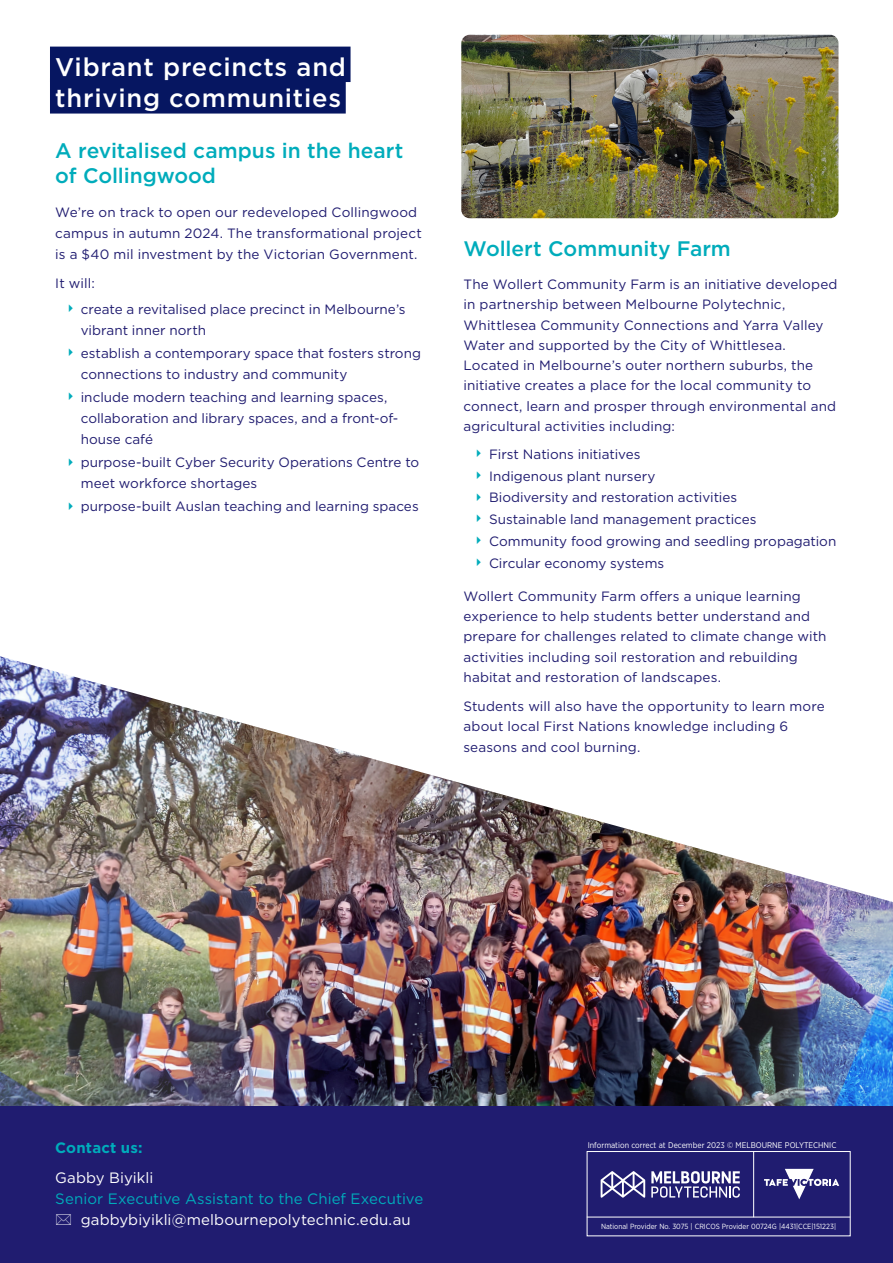
<style>
.page{position:relative;width:893px;height:1263px;background:#fff}
.page>*{position:absolute;margin:0;border:0;box-sizing:border-box;transform-origin:0 0}
._002_1_Page_Heading{font:500 25.5px "Gotham";letter-spacing:.03em;color:#fff}
._002_0_Section_Heading{font:500 21px/25.2px "Gotham";color:#00acbb}
._004_0_Paragraph{font:15px "Gotham";letter-spacing:.005em;color:#fff}
._004_0_Paragraph-2{font:15px "Gotham";color:#00acbb}
._004_0_Paragraph-3{font:700 15px "Gotham";letter-spacing:.01em;color:#00acbb}
._004_0_Paragraph-4{font:13.5px/20.2px "Gotham";letter-spacing:.005em;color:#201c70}
.t1{font:8.25px "Gotham Narrow";color:#fff}
.t2{font:7.5px "Gotham Narrow";color:#fff}
</style>
<div class="page">
<img style="left:0;top:656px;width:893px;height:450px">
<div style="left:0;top:1106px;width:893px;height:157px;background:#201c70"></div>
<div style="left:50px;top:47px;width:301px;height:35px;background:#061661"></div>
<div style="left:50px;top:78px;width:296px;height:36px;background:#061661"></div>
<img style="left:461px;top:35px;width:377px;height:183px">
<div style="left:587px;top:1151px;width:263px;height:85px;border:1px solid #fff"></div>
<hr style="left:753px;top:1151px;width:1px;height:66px;background:#fff">
<hr style="left:587px;top:1217px;width:263px;height:1px;background:#fff">
<svg style="left:651px;top:1171px;width:89px;height:27px"></svg>
<svg style="left:601px;top:1171px;width:44px;height:27px"></svg>
<svg style="left:764px;top:1169px;width:75px;height:30px"></svg>
<p class="_002_1_Page_Heading" style="left:55px;top:50px;width:292px">Vibrant precincts and</p>
<p class="_002_1_Page_Heading" style="left:55px;top:81px;width:287px">thriving communities</p>
<p class="_002_0_Section_Heading" style="left:55px;top:138px;width:350px">A revitalised campus in the heart of Collingwood</p>
<p class="_004_0_Paragraph-4" style="left:55px;top:201px;width:368px;line-height:21px">We’re on track to open our redeveloped Collingwood campus in autumn 2024. The transformational project is a $40 mil investment by the Victorian Government.</p>
<p class="_004_0_Paragraph-4" style="left:55px;top:273px;width:41px">It will:</p>
<p class="_004_0_Paragraph-4" style="left:81px;top:298px;width:326px;line-height:21px">create a revitalised place precinct in Melbourne’s vibrant inner north</p>
<p class="_004_0_Paragraph-4" style="left:81px;top:342px;width:342px;line-height:21px">establish a contemporary space that fosters strong connections to industry and community</p>
<p class="_004_0_Paragraph-4" style="left:81px;top:386px;width:319px;line-height:21px">include modern teaching and learning spaces, collaboration and library spaces, and a front-of&shy;house café</p>
<p class="_004_0_Paragraph-4" style="left:81px;top:451px;width:340px;line-height:21px">purpose-built Cyber Security Operations Centre to meet workforce shortages</p>
<p class="_004_0_Paragraph-4" style="left:81px;top:496px;width:339px">purpose-built Auslan teaching and learning spaces</p>
<p class="_002_0_Section_Heading" style="left:463px;top:236px;width:269px">Wollert Community Farm</p>
<p class="_004_0_Paragraph-4" style="left:463px;top:274px;width:375px">The Wollert Community Farm is an initiative developed in partnership between Melbourne Polytechnic, Whittlesea Community Connections and Yarra Valley Water and supported by the City of Whittlesea.<br>Located in Melbourne’s outer northern suburbs, the initiative creates a place for the local community to connect, learn and prosper through environmental and agricultural activities including:</p>
<p class="_004_0_Paragraph-4" style="left:489px;top:444px;width:153px">First Nations initiatives</p>
<p class="_004_0_Paragraph-4" style="left:489px;top:465px;width:168px">Indigenous plant nursery</p>
<p class="_004_0_Paragraph-4" style="left:489px;top:487px;width:250px">Biodiversity and restoration activities</p>
<p class="_004_0_Paragraph-4" style="left:489px;top:509px;width:269px">Sustainable land management practices</p>
<p class="_004_0_Paragraph-4" style="left:489px;top:530px;width:349px">Community food growing and seedling propagation</p>
<p class="_004_0_Paragraph-4" style="left:489px;top:553px;width:177px">Circular economy systems</p>
<p class="_004_0_Paragraph-4" style="left:463px;top:586px;width:365px">Wollert Community Farm offers a unique learning experience to help students better understand and prepare for challenges related to climate change with activities including soil restoration and rebuilding habitat and restoration of landscapes.</p>
<p class="_004_0_Paragraph-4" style="left:463px;top:695px;width:363px;line-height:20.7px">Students will also have the opportunity to learn more about local First Nations knowledge including 6 seasons and cool burning.</p>
<p class="_004_0_Paragraph-3" style="left:55px;top:1138px;width:89px">Contact us:</p>
<p class="_004_0_Paragraph" style="left:55px;top:1168px;width:100px">Gabby Biyikli</p>
<p class="_004_0_Paragraph-2" style="left:55px;top:1189px;width:369px">Senior Executive Assistant to the Chief Executive</p>
<p class="_004_0_Paragraph" style="left:81px;top:1210px;width:331px">gabbybiyikli@melbournepolytechnic.edu.au</p>
<p class="t1" style="left:588px;top:1140px;width:250px">Information correct at December 2023 © MELBOURNE POLYTECHNIC</p>
<p class="t2" style="left:601px;top:1222px;width:236px">National Provider No. 3075 | CRICOS Provider 00724G |4431|CCE|151223|</p>
</div>
